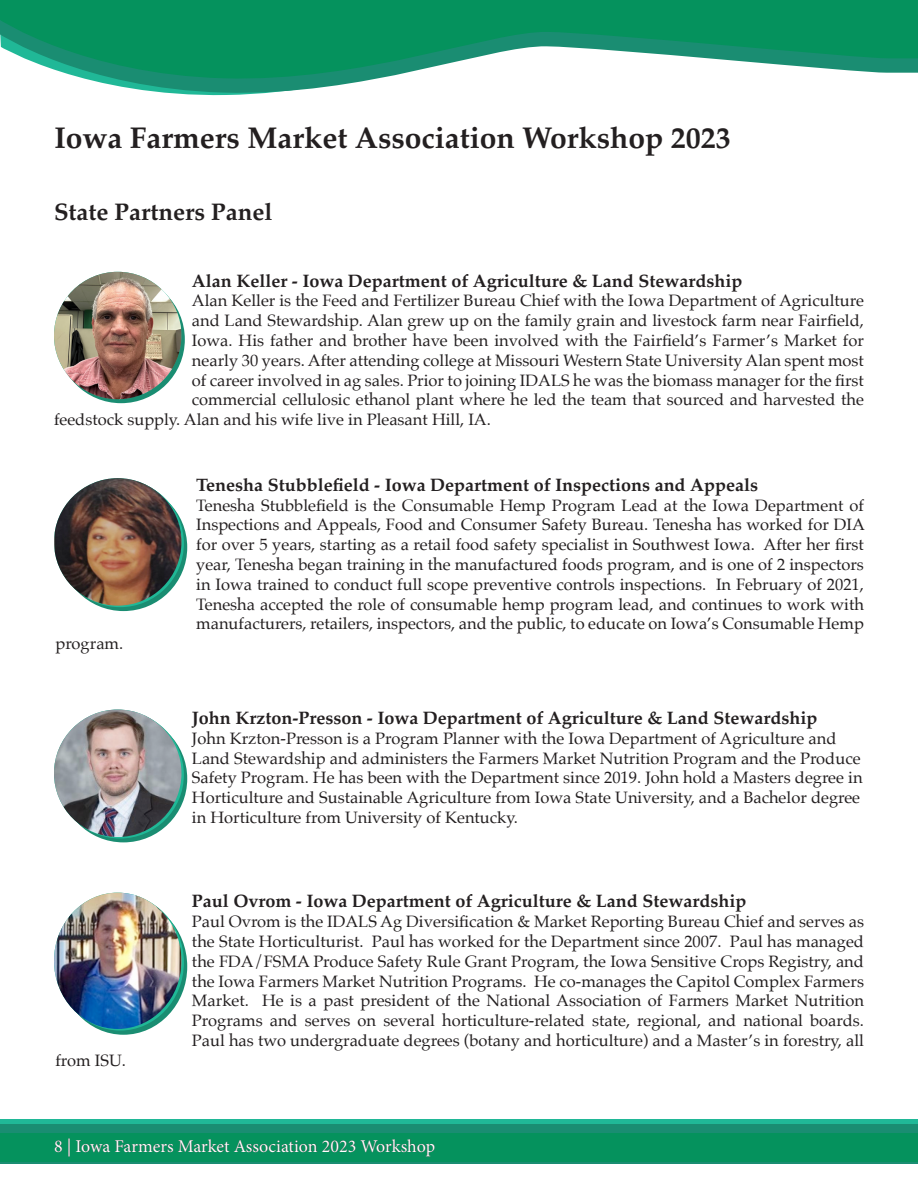
<style>
.page{position:relative;width:918px;height:1188px;background:#fff}
.page>*{position:absolute;margin:0;border:0;box-sizing:border-box;transform-origin:0 0}
.t1{font:700 30px "Palatino";color:#231f20}
.t2{font:700 24px "Palatino";color:#231f20}
.t3{font:700 18px "Palatino";color:#231f20}
.t4{font:18px "Minion Pro";letter-spacing:-.005em;color:#fff}
.t5{font:16.5px/19.8px "Palatino";color:#231f20;text-align:justify}
</style>
<div class="page">
<svg style="left:0;top:1119px;width:918px;height:6px;fill:#20b897"></svg>
<div style="left:0;top:1125px;width:918px;height:39px;background:#1a8d72"></div>
<div style="left:0;top:1133px;width:918px;height:29px;background:#05925d"></div>
<svg style="left:57px;top:276px;width:128px;height:127px"></svg>
<img style="left:54px;top:272px;width:127px;height:127px;border-radius:64px">
<div style="left:60px;top:484px;width:127px;height:127px;background:#1a8d72;border-radius:50%"></div>
<svg style="left:56px;top:480px;width:128px;height:127px"></svg>
<img style="left:54px;top:478px;width:127px;height:128px;border-radius:64px">
<div style="left:60px;top:715px;width:127px;height:127px;background:#1a8d72;border-radius:50%"></div>
<svg style="left:56px;top:711px;width:128px;height:127px"></svg>
<img style="left:54px;top:710px;width:127px;height:127px;border-radius:64px">
<img style="left:54px;top:893px;width:127px;height:136px">
<svg style="left:99px;top:82px;width:259px;height:14px"></svg>
<svg style="left:0;top:0;width:918px;height:82px;fill:#05925d"></svg>
<p class="t1" style="left:54px;top:112px;width:678px">Iowa Farmers Market Association Workshop 2023</p>
<p class="t2" style="left:54px;top:191px;width:220px">State Partners Panel</p>
<p class="t3" style="left:192px;top:265px;width:552px">Alan Keller - Iowa Department of Agriculture &amp; Land Stewardship</p>
<p class="t5" style="left:192px;top:291px;width:674px">Alan Keller is the Feed and Fertilizer Bureau Chief with the Iowa Department of Agriculture</p>
<p class="t5" style="left:192px;top:311px;width:674px">and Land Stewardship. Alan grew up on the family grain and livestock farm near Fairfield,</p>
<p class="t5" style="left:192px;top:330px;width:674px">Iowa. His father and brother have been involved with the Fairfield’s Farmer’s Market for</p>
<p class="t5" style="left:192px;top:350px;width:674px">nearly 30 years. After attending college at Missouri Western State University Alan spent most</p>
<p class="t5" style="left:192px;top:370px;width:674px">of career involved in ag sales. Prior to joining IDALS he was the biomass manager for the first</p>
<p class="t5" style="left:192px;top:390px;width:674px">commercial cellulosic ethanol plant where he led the team that sourced and harvested the</p>
<p class="t5" style="left:54px;top:410px;width:438px">feedstock supply. Alan and his wife live in Pleasant Hill, IA.</p>
<p class="t5" style="left:56px;top:634px;width:69px">program.</p>
<p class="t5" style="left:56px;top:1050px;width:72px">from ISU.</p>
<p class="t3" style="left:196px;top:469px;width:563px">Tenesha Stubblefield - Iowa Department of Inspections and Appeals</p>
<p class="t5" style="left:196px;top:495px;width:670px">Tenesha Stubblefield is the Consumable Hemp Program Lead at the Iowa Department of Inspections and Appeals, Food and Consumer Safety Bureau. Tenesha has worked for DIA for over 5 years, starting as a retail food safety specialist in Southwest Iowa. After her first year, Tenesha began training in the manufactured foods program, and is one of 2 inspectors in Iowa trained to conduct full scope preventive controls inspections. In February of 2021, Tenesha accepted the role of consumable hemp program lead, and continues to work with manufacturers, retailers, inspectors, and the public, to educate on Iowa’s Consumable Hemp</p>
<p class="t3" style="left:192px;top:703px;width:627px">John Krzton-Presson - Iowa Department of Agriculture &amp; Land Stewardship</p>
<p class="t5" style="left:192px;top:728px;width:672px;text-align:left">John Krzton-Presson is a Program Planner with the Iowa Department of Agriculture and Land Stewardship and administers the Farmers Market Nutrition Program and the Produce Safety Program. He has been with the Department since 2019. John hold a Masters degree in Horticulture and Sustainable Agriculture from Iowa State University, and a Bachelor degree in Horticulture from University of Kentucky.</p>
<p class="t3" style="left:192px;top:886px;width:556px">Paul Ovrom - Iowa Department of Agriculture &amp; Land Stewardship</p>
<p class="t5" style="left:192px;top:912px;width:674px">Paul Ovrom is the IDALS Ag Diversification &amp; Market Reporting Bureau Chief and serves as the State Horticulturist. Paul has worked for the Department since 2007. Paul has managed the FDA/FSMA Produce Safety Rule Grant Program, the Iowa Sensitive Crops Registry, and the Iowa Farmers Market Nutrition Programs. He co-manages the Capitol Complex Farmers Market. He is a past president of the National Association of Farmers Market Nutrition Programs and serves on several horticulture-related state, regional, and national boards.<br>Paul has two undergraduate degrees (botany and horticulture) and a Master’s in forestry, all</p>
<p class="t4" style="left:54px;top:1134px;width:383px">8 | Iowa Farmers Market Association 2023 Workshop</p>
</div>
